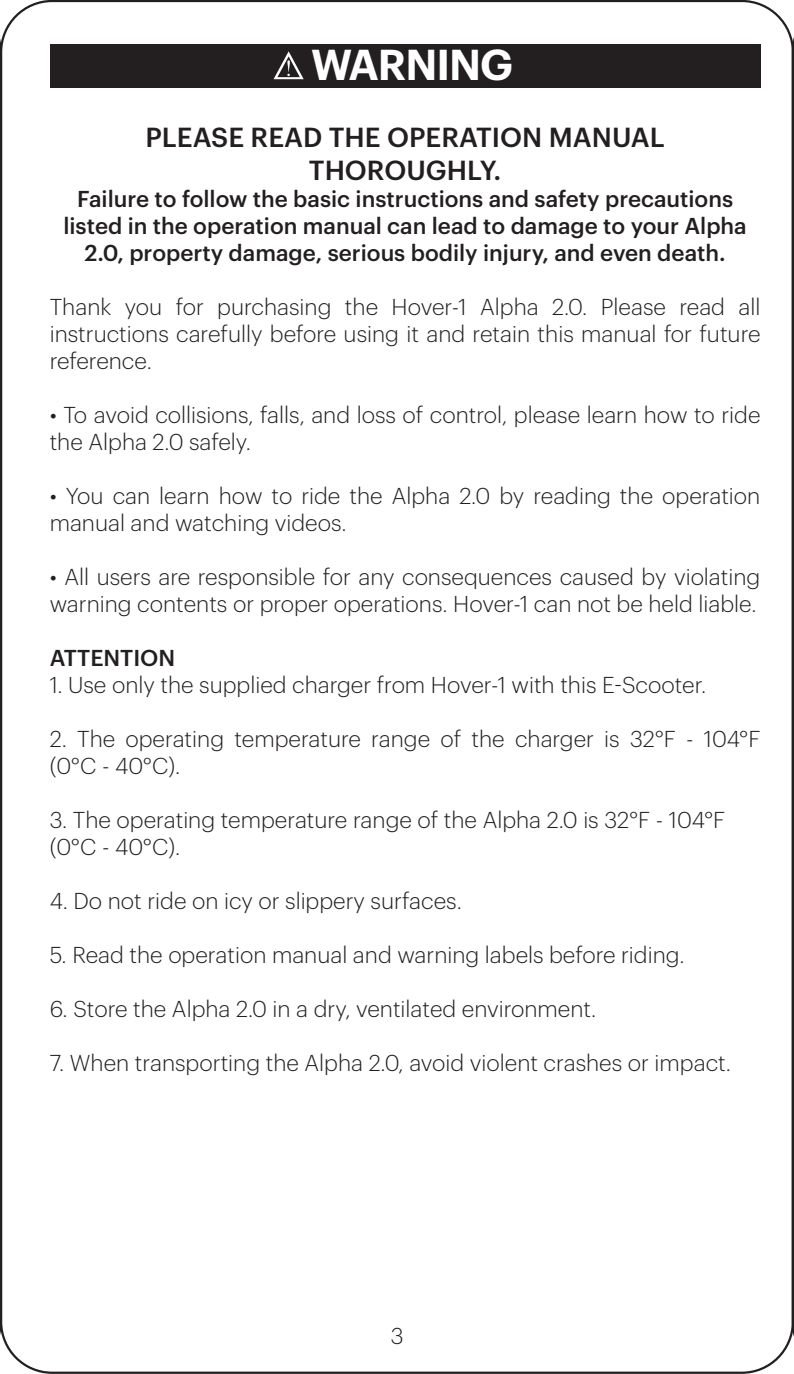
<style>
.page{position:relative;width:794px;height:1374px;background:#fff}
.page>*{position:absolute;margin:0;border:0;box-sizing:border-box;transform-origin:0 0}
.t1{font:600 42.3px "Graphik";letter-spacing:-.025em;color:#fff}
.t2{font:500 27px/32.4px "Graphik";color:#231f20;text-align:center}
.t3{font:300 22.5px/27px "Graphik";color:#231f20}
.t4{font:500 22.5px/27px "Graphik";color:#231f20;text-align:center}
</style>
<div class="page">
<div style="left:50px;top:44px;width:710px;height:44px;background:#231f20"></div>
<svg style="left:273px;top:51px;width:30px;height:28px"></svg>
<hr style="left:0;top:38px;width:2px;height:1298px;background:#231f20">
<svg style="left:791px;top:35px;width:2px;height:1304px"></svg>
<h1 class="t1" style="left:311px;top:32px;width:203px">WARNING</h1>
<p class="t2" style="left:145px;top:119px;width:520px">PLEASE READ THE OPERATION MANUAL<br>THOROUGHLY.</p>
<p class="t4" style="left:63px;top:183px;width:684px">Failure to follow the basic instructions and safety precautions listed in the operation manual can lead to damage to your Alpha<br>2.0, property damage, serious bodily injury, and even death.</p>
<p class="t3" style="left:50px;top:291px;width:712px;text-align:justify">Thank you for purchasing the Hover-1 Alpha 2.0. Please read all instructions carefully before using it and retain this manual for future reference.</p>
<p class="t3" style="left:50px;top:399px;width:712px">• To avoid collisions, falls, and loss of control, please learn how to ride the Alpha 2.0 safely.</p>
<p class="t3" style="left:50px;top:480px;width:711px">• You can learn how to ride the Alpha 2.0 by reading the operation manual and watching videos.</p>
<p class="t3" style="left:50px;top:561px;width:711px">• All users are responsible for any consequences caused by violating warning contents or proper operations. Hover-1 can not be held liable.</p>
<p class="t4" style="left:50px;top:642px;width:127px">ATTENTION</p>
<p class="t3" style="left:50px;top:669px;width:657px">1. Use only the supplied charger from Hover-1 with this E-Scooter.</p>
<p class="t3" style="left:50px;top:723px;width:712px">2. The operating temperature range of the charger is 32°F - 104°F (0°C - 40°C).</p>
<p class="t3" style="left:50px;top:804px;width:677px">3. The operating temperature range of the Alpha 2.0 is 32°F - 104°F (0°C - 40°C).</p>
<p class="t3" style="left:50px;top:885px;width:413px">4. Do not ride on icy or slippery surfaces.</p>
<p class="t3" style="left:50px;top:939px;width:636px">5. Read the operation manual and warning labels before riding.</p>
<p class="t3" style="left:50px;top:993px;width:548px">6. Store the Alpha 2.0 in a dry, ventilated environment.</p>
<p class="t3" style="left:50px;top:1047px;width:682px">7. When transporting the Alpha 2.0, avoid violent crashes or impact.</p>
<p class="t3" style="left:390px;top:1320px;width:14px">3</p>
</div>
